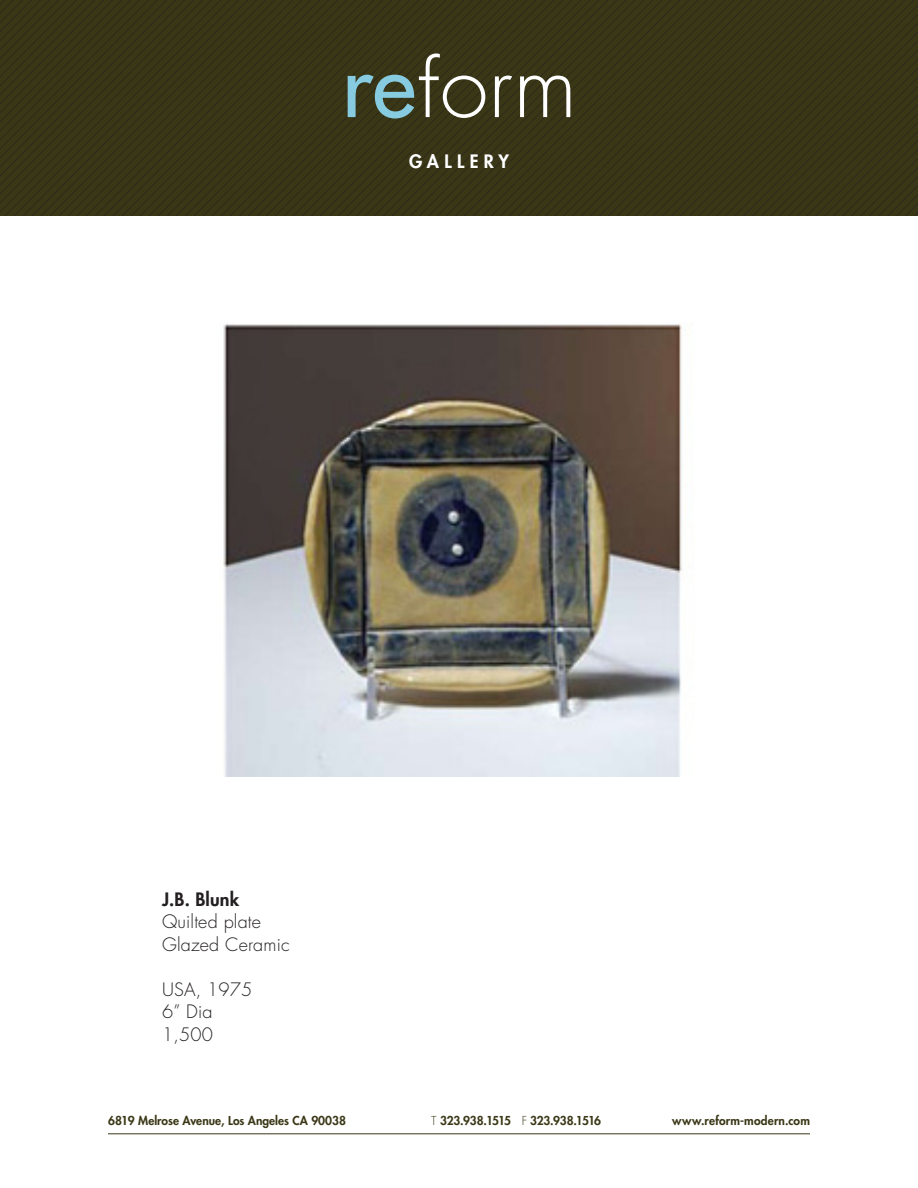
<style>
.page{position:relative;width:918px;height:1188px;background:#fff}
.page>*{position:absolute;margin:0;border:0;box-sizing:border-box;transform-origin:0 0}
.t1{font:300 18px "Futura Std";letter-spacing:.01em;color:#231f20}
.t2{font:800 18px "Futura Std";letter-spacing:.01em;color:#231f20}
.t3{font:800 18px "Futura Std";letter-spacing:.3em;color:#fff}
.t4{font:800 12px "Futura Std";color:#3b3817}
.t5{font:800 12px "Futura Std";letter-spacing:-.02em;color:#3b3817}
.s1{font-weight:300}
</style>
<div class="page">
<img style="left:0;top:0;width:918px;height:216px">
<svg style="left:348px;top:53px;width:222px;height:66px;background:#565a45"></svg>
<hr style="left:108px;top:1134px;width:702px;height:1px;background:#3b3817">
<img style="left:223px;top:324px;width:459px;height:453px">
<h1 class="t3" style="left:409px;top:150px;width:101px">GALLERY</h1>
<p class="t2" style="left:162px;top:888px;width:79px">J.B. Blunk</p>
<p class="t1" style="left:162px;top:911px;width:101px">Quilted plate</p>
<p class="t1" style="left:162px;top:933px;width:129px">Glazed Ceramic</p>
<p class="t1" style="left:162px;top:978px;width:92px">USA, 1975</p>
<p class="t1" style="left:162px;top:1001px;width:52px">6” Dia</p>
<p class="t1" style="left:162px;top:1023px;width:52px">1,500</p>
<p class="t4" style="left:108px;top:1113px;width:240px">6819 Melrose Avenue, Los Angeles CA 90038</p>
<p class="t5" style="left:431px;top:1113px;width:172px"><span class="s1">T</span> 323.938.1515 <span class="s1">F</span> 323.938.1516</p>
<p class="t4" style="left:672px;top:1113px;width:139px">www.reform-modern.com</p>
</div>
